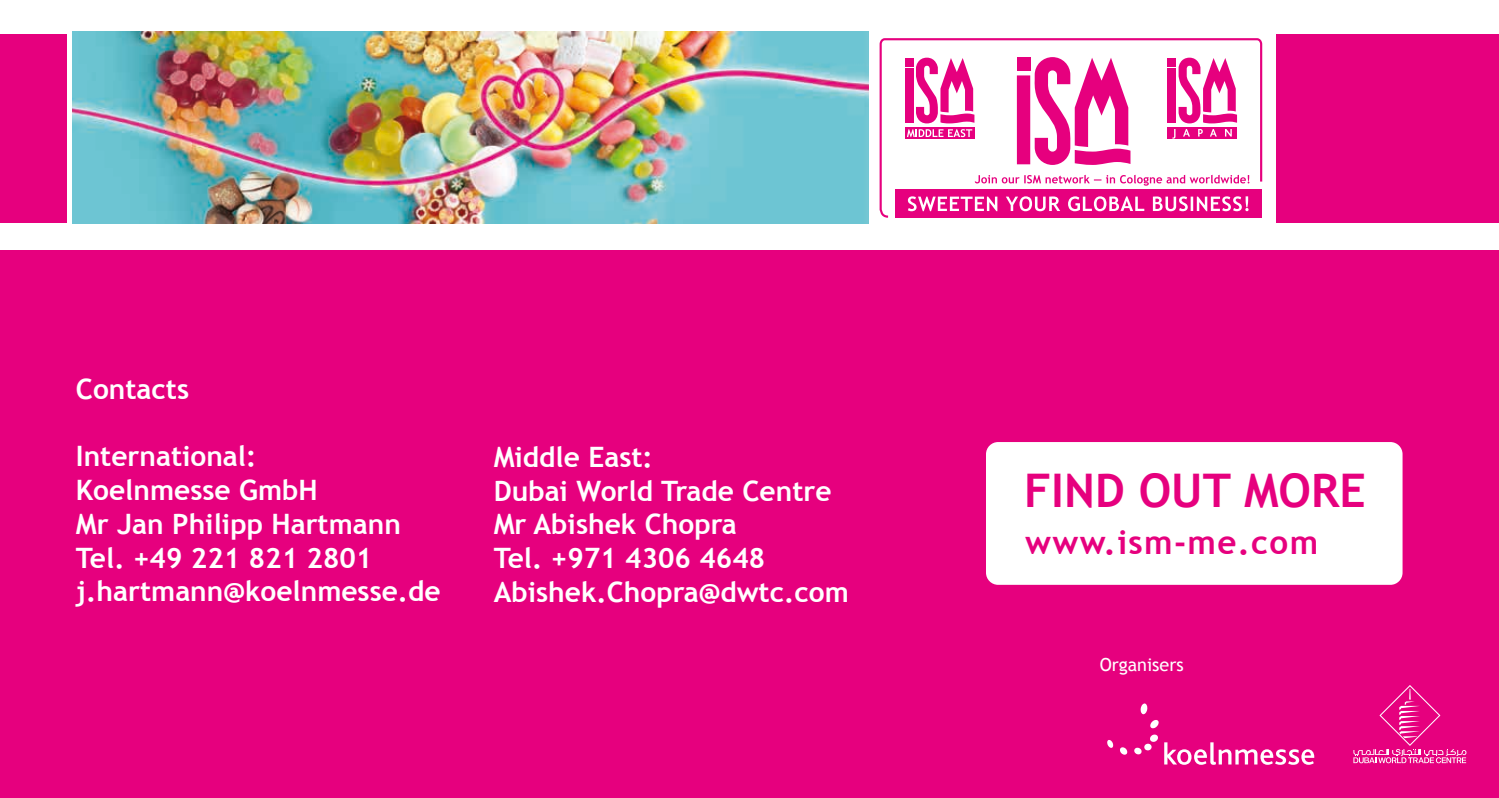
<style>
.page{position:relative;width:1499px;height:798px;background:#fff}
.page>*{position:absolute;margin:0;border:0;box-sizing:border-box;transform-origin:0 0}
.t1{font:700 46.35px "Trebuchet MS";color:#e6007e}
.t2{font:700 33.07px "Trebuchet MS";letter-spacing:.04em;color:#e6007e}
.t3{font:700 28.12px/33.8px "Trebuchet MS";color:#fff}
.t4{font:18px "Trebuchet MS";color:#fff}
</style>
<div class="page">
<div style="left:0;top:34px;width:1499px;height:188px;background:#e6007e"></div>
<div style="left:67px;top:23px;width:1208px;height:204px;background:#fff"></div>
<img style="left:72px;top:32px;width:796px;height:191px">
<svg style="left:879px;top:38px;width:383px;height:180px"></svg>
<div style="left:905px;top:128px;width:69px;height:11px;background:#e6007e"></div>
<div style="left:905px;top:69px;width:8px;height:54px;background:#e6007e"></div>
<div style="left:905px;top:58px;width:8px;height:8px;background:#e6007e"></div>
<svg style="left:916px;top:58px;width:58px;height:65px"></svg>
<svg style="left:907px;top:129px;width:65px;height:8px"></svg>
<div style="left:1168px;top:128px;width:69px;height:11px;background:#e6007e"></div>
<div style="left:1168px;top:69px;width:8px;height:54px;background:#e6007e"></div>
<div style="left:1168px;top:58px;width:8px;height:8px;background:#e6007e"></div>
<svg style="left:1178px;top:58px;width:59px;height:65px"></svg>
<svg style="left:1172px;top:129px;width:3px;height:10px"></svg>
<svg style="left:1183px;top:129px;width:7px;height:7px"></svg>
<svg style="left:1198px;top:129px;width:5px;height:7px"></svg>
<svg style="left:1210px;top:129px;width:7px;height:7px"></svg>
<svg style="left:1225px;top:129px;width:7px;height:7px"></svg>
<div style="left:1017px;top:58px;width:13px;height:13px;background:#e6007e"></div>
<div style="left:1017px;top:75px;width:13px;height:89px;background:#e6007e"></div>
<svg style="left:1033px;top:57px;width:97px;height:108px"></svg>
<div style="left:895px;top:189px;width:367px;height:29px;background:#e6007e"></div>
<svg style="left:975px;top:175px;width:274px;height:11px"></svg>
<svg style="left:908px;top:196px;width:340px;height:15px"></svg>
<div style="left:0;top:251px;width:1498px;height:546px;background:#e6007e"></div>
<div style="left:987px;top:443px;width:414px;height:140px;background:#fff;border-radius:11px"></div>
<div style="left:986px;top:442px;width:416px;height:142px;border:3px solid #fff;border-radius:11px"></div>
<svg style="left:1120px;top:747px;width:8px;height:7px"></svg>
<svg style="left:1107px;top:740px;width:6px;height:8px"></svg>
<svg style="left:1134px;top:703px;width:180px;height:61px"></svg>
<svg style="left:1353px;top:685px;width:113px;height:78px"></svg>
<p class="t3" style="left:76px;top:372px;width:115px">Contacts</p>
<p class="t3" style="left:76px;top:439px;width:366px">International:<br>Koelnmesse GmbH<br>Mr Jan Philipp Hartmann<br>Tel. +49 221 821 2801 j.hartmann@koelnmesse.de</p>
<p class="t3" style="left:494px;top:440px;width:357px">Middle East:<br>Dubai World Trade Centre<br>Mr Abishek Chopra<br>Tel. +971 4306 4648<br>Abishek.Chopra@dwtc.com</p>
<h1 class="t1" style="left:1024px;top:461px;width:343px">FIND OUT MORE</h1>
<p class="t2" style="left:1025px;top:521px;width:295px">www.ism-me.com</p>
<p class="t4" style="left:1100px;top:653px;width:85px">Organisers</p>
</div>
